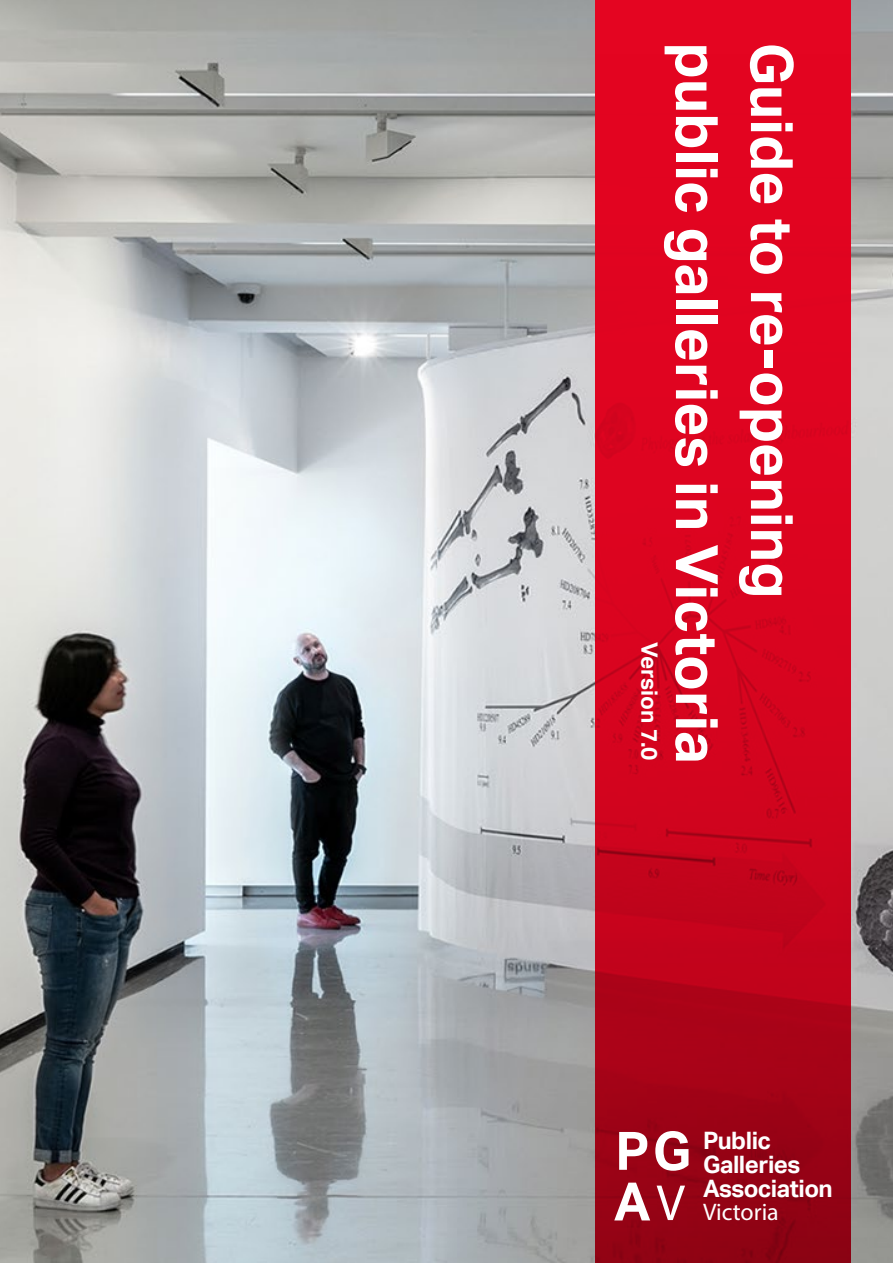
<style>
.page{position:relative;width:893px;height:1263px;background:#fff}
.page>*{position:absolute;margin:0;border:0;box-sizing:border-box;transform-origin:0 0}
.t1{font:700 58.5px "Aktiv Grotesk";color:#fff}
.t2{font:700 52.95px/50.7px "Aktiv Grotesk";color:#fff}
.t3{font:700 24px/23.9px "Aktiv Grotesk";letter-spacing:-.02em;color:#fff}
.t4{font:24px "Myriad Pro";color:#fff}
.t5{font:700 22.5px "Aktiv Grotesk";color:#fff}
.s1{font-family:"Myriad Pro";font-weight:400;font-size:51.15px}
</style>
<div class="page">
<img style="left:0;top:0;width:893px;height:1263px">
<svg style="left:595px;top:0;width:255px;height:1263px;background:#cb031c"></svg>
<p class="t1" style="left:730px;top:43px;width:723px;rotate:90deg">public galleries in Victoria</p>
<p class="t1" style="left:805px;top:43px;width:557px;rotate:90deg">Guide to re-opening</p>
<p class="t5" style="left:662px;top:642px;width:120px;rotate:90deg">Version 7.0</p>
<p class="t2" style="left:614px;top:1126px;width:79px">PG<br>A<span class="s1">V</span></p>
<p class="t3" style="left:703px;top:1129px;width:131px">Public<br>Galleries<br>Association</p>
<p class="t4" style="left:703px;top:1197px;width:77px">Victoria</p>
</div>
